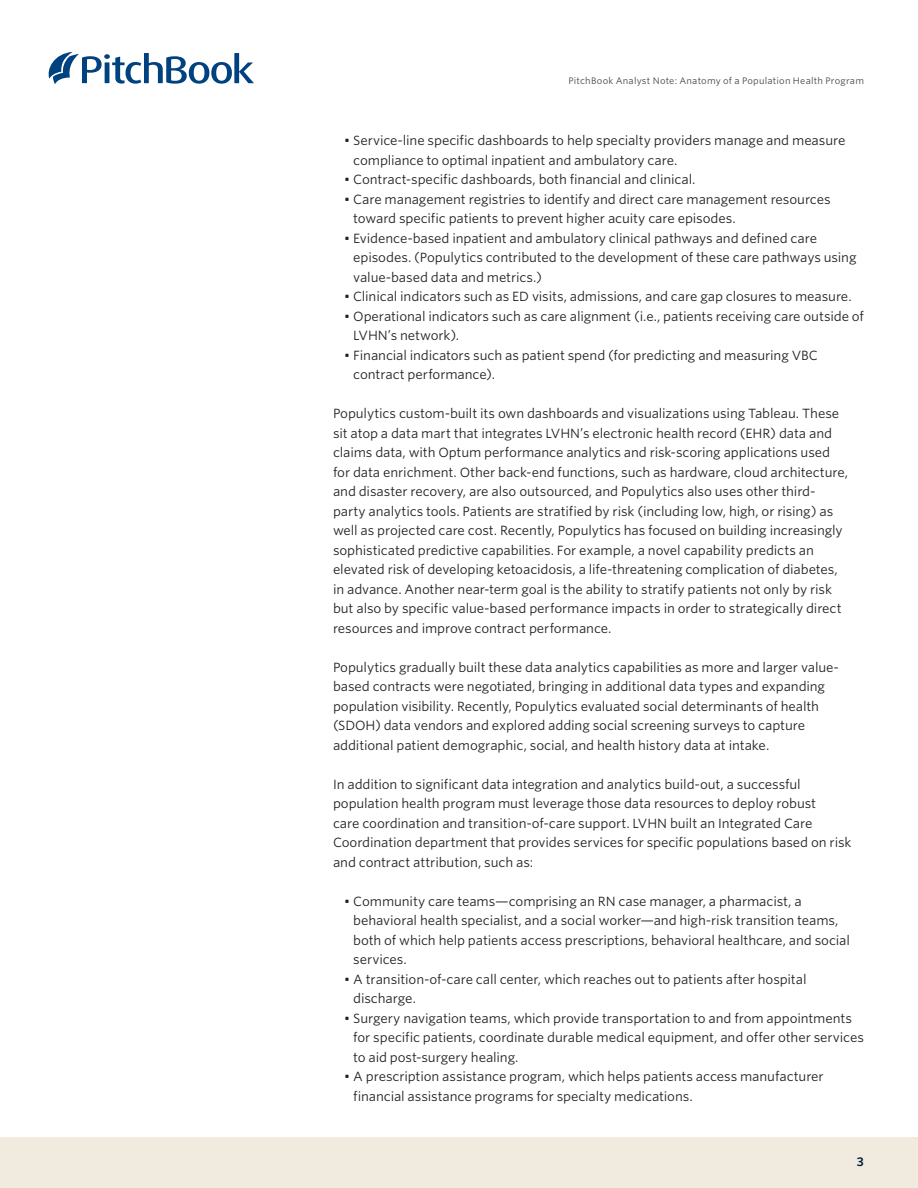
<style>
.page{position:relative;width:918px;height:1188px;background:#fff}
.page>*{position:absolute;margin:0;border:0;box-sizing:border-box;transform-origin:0 0}
.AN_Body_copy_-_runt{font:12.75px/19.5px "Whitney S Sm";letter-spacing:-.01em;color:#231f20}
.t1{font:600 12px "Whitney S Sm";color:#051c38}
.t2{font:9px "Whitney S Sm";letter-spacing:.02em;color:#484643}
</style>
<div class="page">
<svg style="left:49px;top:52px;width:205px;height:32px"></svg>
<div style="left:0;top:1137px;width:918px;height:51px;background:#f0ebde"></div>
<p class="t2" style="left:568px;top:75px;width:297px">PitchBook Analyst Note: Anatomy of a Population Health Program</p>
<p class="AN_Body_copy_-_runt" style="left:353px;top:131px;width:494px;text-indent:-9px">• Service-line specific dashboards to help specialty providers manage and measure compliance to optimal inpatient and ambulatory care.</p>
<p class="AN_Body_copy_-_runt" style="left:344px;top:170px;width:353px">• Contract-specific dashboards, both financial and clinical.</p>
<p class="AN_Body_copy_-_runt" style="left:353px;top:189px;width:479px;text-indent:-9px">• Care management registries to identify and direct care management resources toward specific patients to prevent higher acuity care episodes.</p>
<p class="AN_Body_copy_-_runt" style="left:353px;top:228px;width:505px;text-indent:-9px">• Evidence-based inpatient and ambulatory clinical pathways and defined care episodes. (Populytics contributed to the development of these care pathways using value-based data and metrics.)</p>
<p class="AN_Body_copy_-_runt" style="left:344px;top:287px;width:509px">• Clinical indicators such as ED visits, admissions, and care gap closures to measure.</p>
<p class="AN_Body_copy_-_runt" style="left:353px;top:306px;width:512px;text-indent:-9px">• Operational indicators such as care alignment (i.e., patients receiving care outside of<br>LVHN’s network).</p>
<p class="AN_Body_copy_-_runt" style="left:353px;top:345px;width:466px;text-indent:-9px">• Financial indicators such as patient spend (for predicting and measuring VBC contract performance).</p>
<p class="AN_Body_copy_-_runt" style="left:333px;top:404px;width:517px">Populytics custom-built its own dashboards and visualizations using Tableau. These sit atop a data mart that integrates LVHN’s electronic health record (EHR) data and claims data, with Optum performance analytics and risk-scoring applications used for data enrichment. Other back-end functions, such as hardware, cloud architecture, and disaster recovery, are also outsourced, and Populytics also uses other third&shy;party analytics tools. Patients are stratified by risk (including low, high, or rising) as well as projected care cost. Recently, Populytics has focused on building increasingly sophisticated predictive capabilities. For example, a novel capability predicts an elevated risk of developing ketoacidosis, a life-threatening complication of diabetes, in advance. Another near-term goal is the ability to stratify patients not only by risk but also by specific value-based performance impacts in order to strategically direct resources and improve contract performance.</p>
<p class="AN_Body_copy_-_runt" style="left:333px;top:657px;width:508px">Populytics gradually built these data analytics capabilities as more and larger value&shy;based contracts were negotiated, bringing in additional data types and expanding population visibility. Recently, Populytics evaluated social determinants of health (SDOH) data vendors and explored adding social screening surveys to capture additional patient demographic, social, and health history data at intake.</p>
<p class="AN_Body_copy_-_runt" style="left:333px;top:774px;width:520px">In addition to significant data integration and analytics build-out, a successful population health program must leverage those data resources to deploy robust<br>care coordination and transition-of-care support. LVHN built an Integrated Care Coordination department that provides services for specific populations based on risk and contract attribution, such as:</p>
<p class="AN_Body_copy_-_runt" style="left:353px;top:891px;width:498px;text-indent:-9px">• Community care teams—comprising an RN case manager, a pharmacist, a behavioral health specialist, and a social worker—and high-risk transition teams, both of which help patients access prescriptions, behavioral healthcare, and social services.</p>
<p class="AN_Body_copy_-_runt" style="left:353px;top:969px;width:455px;text-indent:-9px">• A transition-of-care call center, which reaches out to patients after hospital discharge.</p>
<p class="AN_Body_copy_-_runt" style="left:353px;top:1008px;width:512px;text-indent:-9px">• Surgery navigation teams, which provide transportation to and from appointments for specific patients, coordinate durable medical equipment, and offer other services to aid post-surgery healing.</p>
<p class="AN_Body_copy_-_runt" style="left:353px;top:1067px;width:472px;text-indent:-9px">• A prescription assistance program, which helps patients access manufacturer financial assistance programs for specialty medications.</p>
<p class="t1" style="left:857px;top:1153px;width:9px">3</p>
</div>
